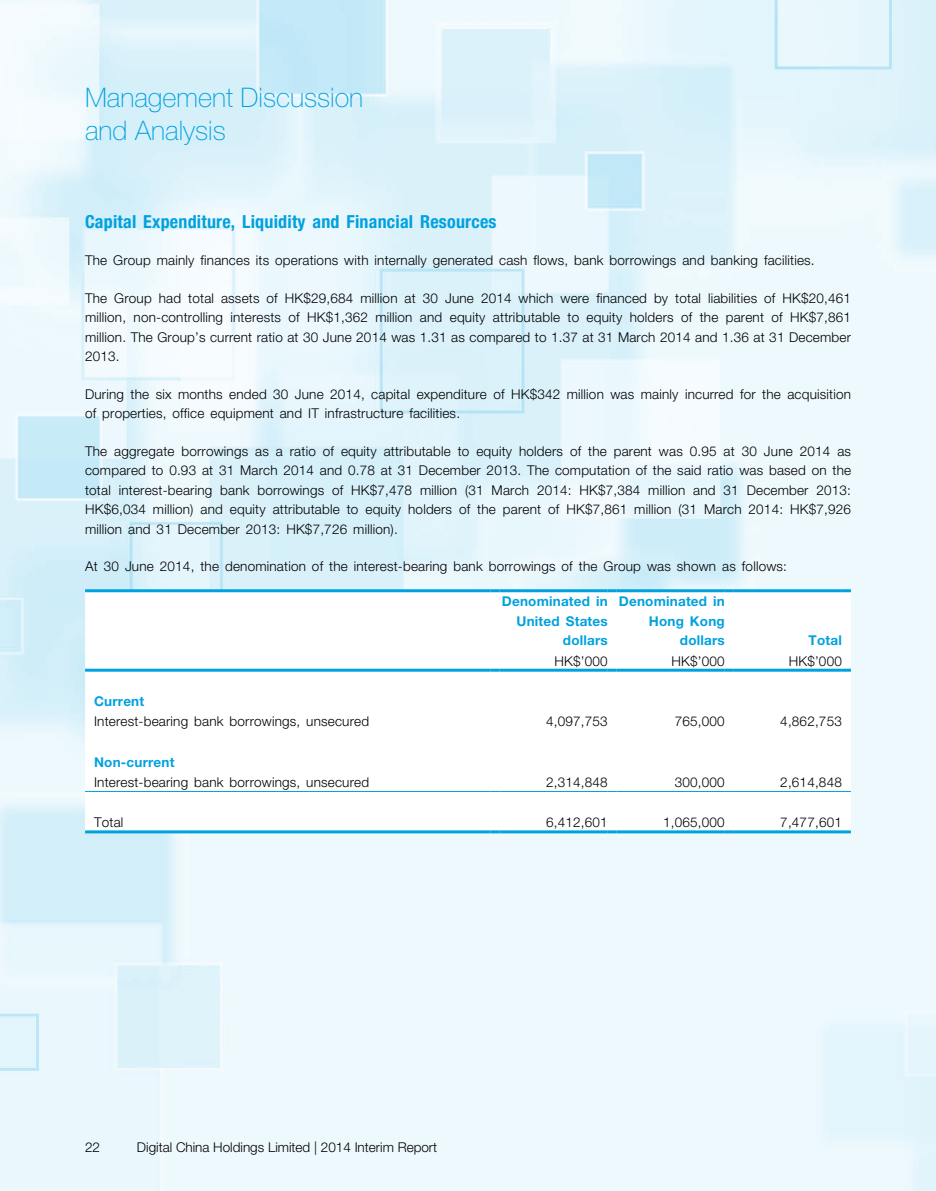
<style>
.page{position:relative;width:936px;height:1191px;background:#fff}
.page>*{position:absolute;margin:0;border:0;box-sizing:border-box;transform-origin:0 0}
.t1{font:100 27px/33px "Helvetica Neue LT Std";color:#00a1df}
.t2{font:700 condensed 18px "Helvetica Neue LT Std";letter-spacing:.01em;color:#00a1df}
.t3{font:300 13.5px/19.5px "Helvetica Neue LT Std";letter-spacing:.015em;color:#000;text-align:justify}
.t4{font:700 13.5px/19.5px "Helvetica Neue LT Std";letter-spacing:.015em;color:#00a1df;text-align:right}
</style>
<div class="page">
<img style="left:0;top:0;width:935px;height:1191px">
<svg style="left:85px;top:592px;width:765px;height:238px"></svg>
<hr style="left:85px;top:589px;width:405px;height:3px;background:#00a1df">
<svg style="left:490px;top:589px;width:9px;height:3px"></svg>
<hr style="left:499px;top:589px;width:108px;height:3px;background:#00a1df">
<svg style="left:607px;top:589px;width:9px;height:3px"></svg>
<hr style="left:616px;top:589px;width:108px;height:3px;background:#00a1df">
<svg style="left:724px;top:589px;width:9px;height:3px"></svg>
<hr style="left:733px;top:589px;width:108px;height:3px;background:#00a1df">
<svg style="left:841px;top:589px;width:9px;height:3px"></svg>
<hr style="left:85px;top:668px;width:405px;height:3px;background:#00a1df">
<svg style="left:490px;top:668px;width:9px;height:3px"></svg>
<hr style="left:499px;top:668px;width:108px;height:3px;background:#00a1df">
<svg style="left:607px;top:668px;width:9px;height:3px"></svg>
<hr style="left:616px;top:668px;width:108px;height:3px;background:#00a1df">
<svg style="left:724px;top:668px;width:9px;height:3px"></svg>
<hr style="left:733px;top:668px;width:108px;height:3px;background:#00a1df">
<svg style="left:841px;top:668px;width:9px;height:3px"></svg>
<hr style="left:85px;top:830px;width:405px;height:3px;background:#00a1df">
<svg style="left:490px;top:830px;width:9px;height:3px"></svg>
<hr style="left:499px;top:830px;width:108px;height:3px;background:#00a1df">
<svg style="left:607px;top:830px;width:9px;height:3px"></svg>
<hr style="left:616px;top:830px;width:108px;height:3px;background:#00a1df">
<svg style="left:724px;top:830px;width:9px;height:3px"></svg>
<hr style="left:733px;top:830px;width:108px;height:3px;background:#00a1df">
<svg style="left:841px;top:830px;width:9px;height:3px"></svg>
<hr style="left:85px;top:791px;width:405px;height:1px;background:#00a1df">
<hr style="left:499px;top:791px;width:108px;height:1px;background:#00a1df">
<hr style="left:616px;top:791px;width:108px;height:1px;background:#00a1df">
<hr style="left:733px;top:791px;width:108px;height:1px;background:#00a1df">
<h1 class="t1" style="left:85px;top:81px;width:279px">Management Discussion and Analysis</h1>
<h2 class="t2" style="left:85px;top:210px;width:413px">Capital Expenditure, Liquidity and Financial Resources</h2>
<p class="t3" style="left:85px;top:250px;width:731px">The Group mainly finances its operations with internally generated cash flows, bank borrowings and banking facilities.</p>
<p class="t3" style="left:85px;top:288px;width:767px">The Group had total assets of HK$29,684 million at 30 June 2014 which were financed by total liabilities of HK$20,461 million, non-controlling interests of HK$1,362 million and equity attributable to equity holders of the parent of HK$7,861 million. The Group’s current ratio at 30 June 2014 was 1.31 as compared to 1.37 at 31 March 2014 and 1.36 at 31 December 2013.</p>
<p class="t3" style="left:85px;top:384px;width:767px">During the six months ended 30 June 2014, capital expenditure of HK$342 million was mainly incurred for the acquisition of properties, office equipment and IT infrastructure facilities.</p>
<p class="t3" style="left:85px;top:441px;width:767px">The aggregate borrowings as a ratio of equity attributable to equity holders of the parent was 0.95 at 30 June 2014 as compared to 0.93 at 31 March 2014 and 0.78 at 31 December 2013. The computation of the said ratio was based on the total interest-bearing bank borrowings of HK$7,478 million (31 March 2014: HK$7,384 million and 31 December 2013:<br>HK$6,034 million) and equity attributable to equity holders of the parent of HK$7,861 million (31 March 2014: HK$7,926 million and 31 December 2013: HK$7,726 million).</p>
<p class="t3" style="left:85px;top:556px;width:703px">At 30 June 2014, the denomination of the interest-bearing bank borrowings of the Group was shown as follows:</p>
<p class="t4" style="left:502px;top:591px;width:107px">Denominated in<br>United States dollars</p>
<p class="t4" style="left:619px;top:591px;width:107px">Denominated in<br>Hong Kong dollars</p>
<p class="t4" style="left:808px;top:630px;width:35px">Total</p>
<p class="t3" style="left:554px;top:651px;width:55px">HK$’000</p>
<p class="t3" style="left:671px;top:651px;width:55px">HK$’000</p>
<p class="t3" style="left:788px;top:651px;width:55px">HK$’000</p>
<p class="t4" style="left:94px;top:691px;width:52px">Current</p>
<p class="t3" style="left:94px;top:711px;width:276px">Interest-bearing bank borrowings, unsecured</p>
<p class="t3" style="left:546px;top:711px;width:63px">4,097,753</p>
<p class="t3" style="left:674px;top:711px;width:51px">765,000</p>
<p class="t3" style="left:780px;top:711px;width:63px">4,862,753</p>
<p class="t4" style="left:94px;top:752px;width:82px">Non-current</p>
<p class="t3" style="left:94px;top:772px;width:276px">Interest-bearing bank borrowings, unsecured</p>
<p class="t3" style="left:546px;top:772px;width:63px">2,314,848</p>
<p class="t3" style="left:674px;top:772px;width:51px">300,000</p>
<p class="t3" style="left:780px;top:772px;width:63px">2,614,848</p>
<p class="t3" style="left:94px;top:812px;width:31px">Total</p>
<p class="t3" style="left:546px;top:812px;width:63px">6,412,601</p>
<p class="t3" style="left:663px;top:812px;width:63px">1,065,000</p>
<p class="t3" style="left:780px;top:812px;width:63px">7,477,601</p>
<p class="t3" style="left:85px;top:1137px;width:17px">22</p>
<p class="t3" style="left:137px;top:1137px;width:302px">Digital China Holdings Limited | 2014 Interim Report</p>
</div>
